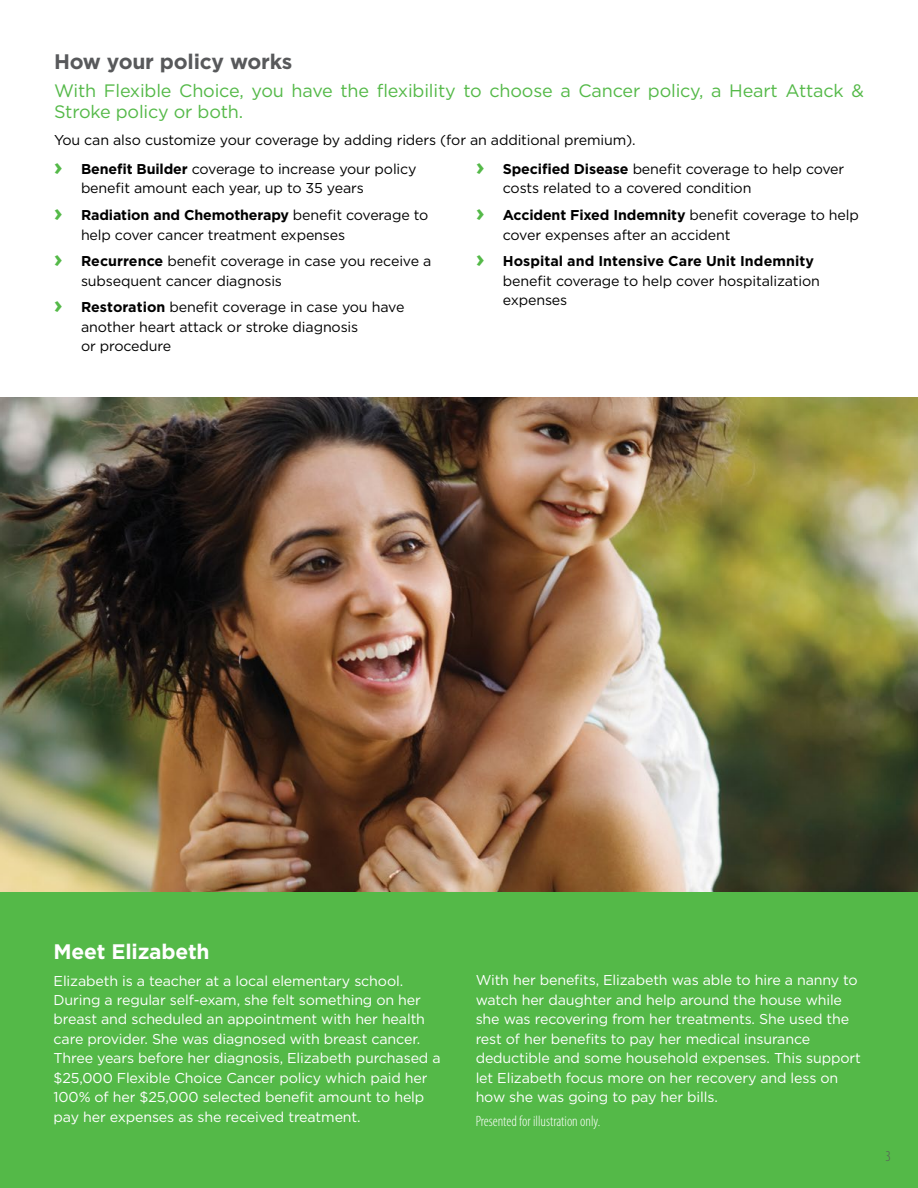
<style>
.page{position:relative;width:918px;height:1188px;background:#fff}
.page>*{position:absolute;margin:0;border:0;box-sizing:border-box;transform-origin:0 0}
.t1{font:700 21px "Gotham";letter-spacing:-.01em;color:#58595b}
.t2{font:700 21px "Gotham";letter-spacing:-.01em;color:#fff}
.t3{font:18px/21px "Gotham";letter-spacing:-.01em;color:#54b948}
.t4{font:300 condensed 15px "Myriad Pro";color:#fff}
.t5{font:300 condensed 15px "Myriad Pro";color:#58595b}
.t6{font:14.25px/19.5px "Gotham";letter-spacing:-.01em;color:#fff}
.t7{font:14.25px/19.5px "Gotham";letter-spacing:-.01em;color:#000}
.s1{font-weight:700;font-size:24px;color:#54b948}
.s2{font-weight:700}
</style>
<div class="page">
<img style="left:0;top:397px;width:918px;height:495px">
<div style="left:0;top:892px;width:918px;height:296px;background:#54b948"></div>
<h1 class="t1" style="left:54px;top:48px;width:240px">How your policy works</h1>
<p class="t3" style="left:54px;top:80px;width:811px">With Flexible Choice, you have the flexibility to choose a Cancer policy, a Heart Attack &amp;<br>Stroke policy or both.</p>
<p class="t7" style="left:54px;top:125px;width:583px;line-height:29.1px">You can also customize your coverage by adding riders (for an additional premium). <span class="s1">›</span> <span class="s2">Benefit Builder</span> coverage to increase your policy</p>
<p class="t7" style="left:54px;top:175px;width:376px;line-height:26.5px;text-indent:27px">benefit amount each year, up to 35 years<br><span class="s1">›</span> <span class="s2">Radiation and Chemotherapy</span> benefit coverage to</p>
<p class="t7" style="left:54px;top:221px;width:379px;line-height:26.5px;text-indent:27px">help cover cancer treatment expenses<br><span class="s1">›</span> <span class="s2">Recurrence</span> benefit coverage in case you receive a</p>
<p class="t7" style="left:54px;top:267px;width:352px;line-height:26.5px;text-indent:27px">subsequent cancer diagnosis<br><span class="s1">›</span> <span class="s2">Restoration</span> benefit coverage in case you have</p>
<p class="t7" style="left:81px;top:316px;width:279px">another heart attack or stroke diagnosis or procedure</p>
<p class="t7" style="left:503px;top:159px;width:343px;text-indent:-27px"><span class="s1">›</span> <span class="s2">Specified Disease</span> benefit coverage to help cover costs related to a covered condition</p>
<p class="t7" style="left:503px;top:205px;width:358px;text-indent:-27px"><span class="s1">›</span> <span class="s2">Accident Fixed Indemnity</span> benefit coverage to help cover expenses after an accident</p>
<p class="t7" style="left:503px;top:251px;width:319px;text-indent:-27px"><span class="s1">›</span> <span class="s2">Hospital and Intensive Care Unit Indemnity </span>benefit coverage to help cover hospitalization expenses</p>
<h1 class="t2" style="left:54px;top:938px;width:158px">Meet Elizabeth</h1>
<p class="t6" style="left:54px;top:970px;width:389px">Elizabeth is a teacher at a local elementary school.<br>During a regular self-exam, she felt something on her breast and scheduled an appointment with her health care provider. She was diagnosed with breast cancer.<br>Three years before her diagnosis, Elizabeth purchased a $25,000 Flexible Choice Cancer policy which paid her 100% of her $25,000 selected benefit amount to help pay her expenses as she received treatment.</p>
<p class="t6" style="left:476px;top:970px;width:387px">With her benefits, Elizabeth was able to hire a nanny to watch her daughter and help around the house while she was recovering from her treatments. She used the rest of her benefits to pay her medical insurance deductible and some household expenses. This support let Elizabeth focus more on her recovery and less on how she was going to pay her bills.</p>
<p class="t4" style="left:476px;top:1113px;width:126px">Presented for illustration only.</p>
<p class="t5" style="left:886px;top:1148px;width:7px">3</p>
</div>
